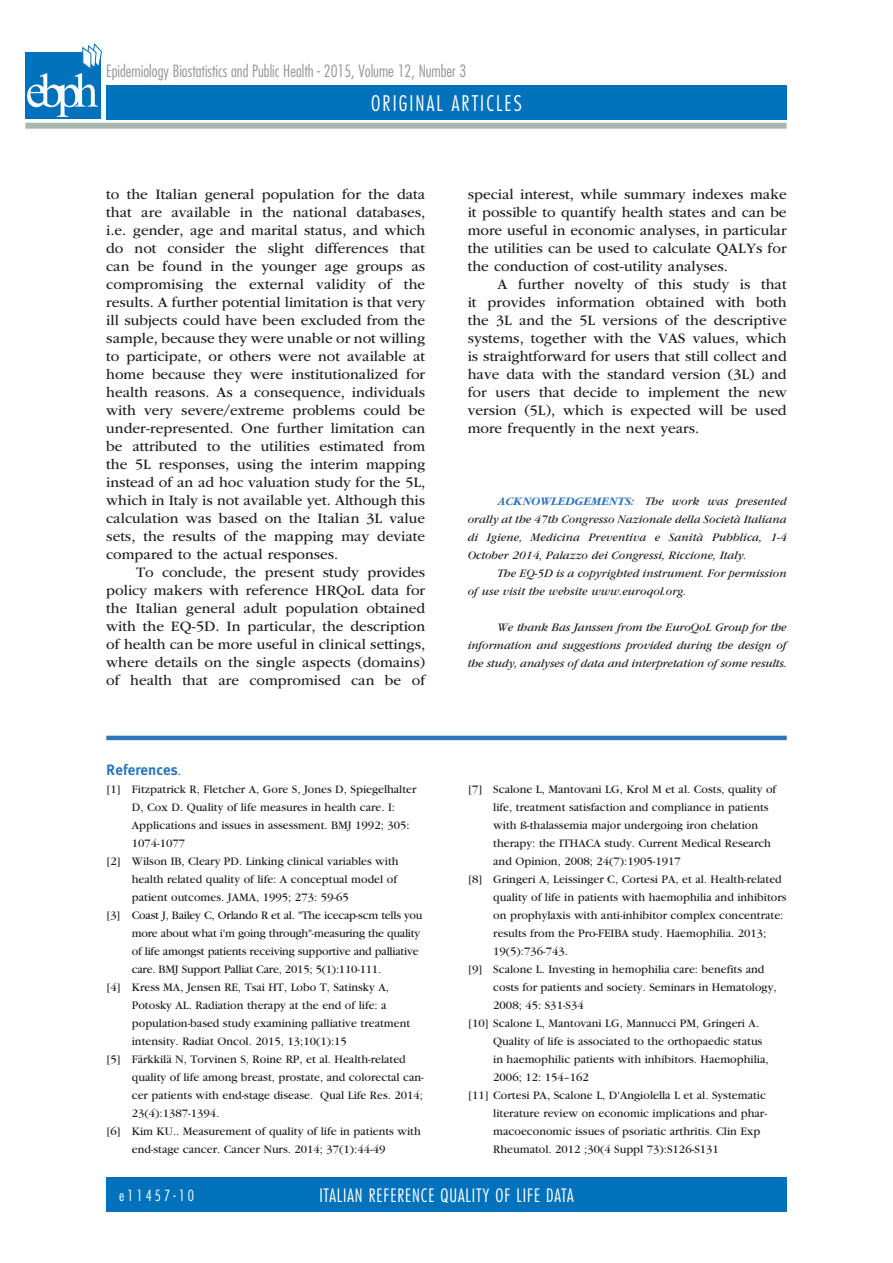
<style>
.page{position:relative;width:893px;height:1263px;background:#fff}
.page>*{position:absolute;margin:0;border:0;box-sizing:border-box;transform-origin:0 0}
.t1{font:300 condensed 21px "Futura Std";letter-spacing:.1em;color:#fff}
.t2{font:300 condensed 18px "Futura Std";letter-spacing:.05em;color:#fff}
.t3{font:300 condensed 16.5px "Futura Std";color:#939598}
.t4{font:15px/18px "ITC Garamond Std";color:#231f20;text-align:justify}
.t5{font:700 15px "Meta Plus";color:#2e76bc}
.t6{font:300 condensed 15px "Futura Std";letter-spacing:.2em;color:#fff}
.t7{font:12px "Garamond";color:#231f20}
.t8{font:italic 12px/18px "Garamond";color:#231f20;text-align:justify}
.t9{font:12px "Garamond";letter-spacing:-.02em;color:#231f20}
.s1{font-family:"Garamond";font-weight:400;font-size:12px;color:#231f20}
.s2{font-weight:700;color:#2e76bc}
</style>
<div class="page">
<div style="left:106px;top:85px;width:681px;height:34px;background:#0072bc"></div>
<div style="left:106px;top:1178px;width:681px;height:34px;background:#0072bc"></div>
<div style="left:25px;top:123px;width:762px;height:6px;background:#a9b7ae"></div>
<div style="left:25px;top:52px;width:76px;height:67px;background:#0072bc"></div>
<svg style="left:27px;top:43px;width:75px;height:74px"></svg>
<hr style="left:106px;top:736px;width:681px;height:4px;background:#2e76bc">
<p class="t3" style="left:106px;top:62px;width:361px">Epidemiology Biostatistics and Public Health - 2015, Volume 12, Number 3</p>
<h1 class="t1" style="left:371px;top:91px;width:152px">ORIGINAL ARTICLES</h1>
<p class="t4" style="left:106px;top:185px;width:320px">to the Italian general population for the data that are available in the national databases, i.e. gender, age and marital status, and which do not consider the slight differences that can be found in the younger age groups as compromising the external validity of the results. A further potential limitation is that very ill subjects could have been excluded from the sample, because they were unable or not willing to participate, or others were not available at home because they were institutionalized for health reasons. As a consequence, individuals with very severe/extreme problems could be under-represented. One further limitation can be attributed to the utilities estimated from the 5L responses, using the interim mapping instead of an ad hoc valuation study for the 5L, which in Italy is not available yet. Although this calculation was based on the Italian 3L value sets, the results of the mapping may deviate compared to the actual responses.</p>
<p class="t4" style="left:106px;top:563px;width:320px;text-indent:30px">To conclude, the present study provides policy makers with reference HRQoL data for the Italian general adult population obtained with the EQ-5D. In particular, the description of health can be more useful in clinical settings, where details on the single aspects (domains) of health that are compromised can be of</p>
<p class="t5" style="left:106px;top:761px;width:76px">References<span class="s1">.</span></p>
<p class="t7" style="left:106px;top:783px;width:312px">[1] Fitzpatrick R, Fletcher A, Gore S, Jones D, Spiegelhalter</p>
<p class="t7" style="left:132px;top:801px;width:265px">D, Cox D. Quality of life measures in health care. I:</p>
<p class="t7" style="left:132px;top:819px;width:279px">Applications and issues in assessment. BMJ 1992; 305:</p>
<p class="t7" style="left:132px;top:837px;width:55px">1074-1077</p>
<p class="t7" style="left:106px;top:855px;width:294px">[2] Wilson IB, Cleary PD. Linking clinical variables with</p>
<p class="t7" style="left:132px;top:873px;width:267px">health related quality of life: A conceptual model of</p>
<p class="t7" style="left:132px;top:891px;width:218px">patient outcomes. JAMA, 1995; 273: 59-65</p>
<p class="t9" style="left:106px;top:909px;width:318px">[3] Coast J, Bailey C, Orlando R et al. "The icecap-scm tells you</p>
<p class="t9" style="left:132px;top:927px;width:290px">more about what i'm going through"-measuring the quality</p>
<p class="t9" style="left:132px;top:945px;width:288px">of life amongst patients receiving supportive and palliative</p>
<p class="t9" style="left:132px;top:963px;width:251px">care. BMJ Support Palliat Care, 2015; 5(1):110-111.</p>
<p class="t7" style="left:106px;top:981px;width:284px">[4] Kress MA, Jensen RE, Tsai HT, Lobo T, Satinsky A,</p>
<p class="t7" style="left:132px;top:999px;width:256px">Potosky AL. Radiation therapy at the end of life: a</p>
<p class="t7" style="left:132px;top:1017px;width:280px">population-based study examining palliative treatment</p>
<p class="t7" style="left:132px;top:1035px;width:217px">intensity. Radiat Oncol. 2015, 13;10(1):15</p>
<p class="t7" style="left:106px;top:1053px;width:301px">[5] Färkkilä N, Torvinen S, Roine RP, et al. Health-related</p>
<p class="t7" style="left:132px;top:1071px;width:293px">quality of life among breast, prostate, and colorectal can-</p>
<p class="t7" style="left:132px;top:1089px;width:293px">cer patients with end-stage disease. Qual Life Res. 2014;</p>
<p class="t7" style="left:132px;top:1107px;width:89px">23(4):1387-1394.</p>
<p class="t7" style="left:106px;top:1125px;width:316px">[6] Kim KU.. Measurement of quality of life in patients with</p>
<p class="t7" style="left:132px;top:1143px;width:255px">end-stage cancer. Cancer Nurs. 2014; 37(1):44-49</p>
<p class="t4" style="left:468px;top:185px;width:320px">special interest, while summary indexes make it possible to quantify health states and can be more useful in economic analyses, in particular the utilities can be used to calculate QALYs for the conduction of cost-utility analyses.</p>
<p class="t4" style="left:468px;top:275px;width:320px;text-indent:30px">A further novelty of this study is that it provides information obtained with both the 3L and the 5L versions of the descriptive systems, together with the VAS values, which is straightforward for users that still collect and have data with the standard version (3L) and for users that decide to implement the new version (5L), which is expected will be used more frequently in the next years.</p>
<p class="t8" style="left:468px;top:492px;width:320px;text-indent:30px"><span class="s2">ACKNOWLEDGEMENTS:</span> The work was presented orally at the 47th Congresso Nazionale della Società Italiana di Igiene, Medicina Preventiva e Sanità Pubblica, 1-4<br>October 2014, Palazzo dei Congressi, Riccione, Italy.</p>
<p class="t8" style="left:468px;top:564px;width:320px;text-indent:30px">The EQ-5D is a copyrighted instrument. For permission of use visit the website www.euroqol.org.</p>
<p class="t8" style="left:468px;top:618px;width:320px;text-indent:30px">We thank Bas Janssen from the EuroQoL Group for the information and suggestions provided during the design of the study, analyses of data and interpretation of some results.</p>
<p class="t7" style="left:468px;top:783px;width:310px">[7] Scalone L, Mantovani LG, Krol M et al. Costs, quality of</p>
<p class="t7" style="left:493px;top:801px;width:277px">life, treatment satisfaction and compliance in patients</p>
<p class="t7" style="left:493px;top:819px;width:266px">with ß-thalassemia major undergoing iron chelation</p>
<p class="t7" style="left:493px;top:837px;width:279px">therapy: the ITHACA study. Current Medical Research</p>
<p class="t7" style="left:493px;top:855px;width:189px">and Opinion, 2008; 24(7):1905-1917</p>
<p class="t7" style="left:468px;top:873px;width:316px">[8] Gringeri A, Leissinger C, Cortesi PA, et al. Health-related</p>
<p class="t7" style="left:493px;top:891px;width:295px">quality of life in patients with haemophilia and inhibitors</p>
<p class="t7" style="left:493px;top:909px;width:292px">on prophylaxis with anti-inhibitor complex concentrate:</p>
<p class="t7" style="left:493px;top:927px;width:275px">results from the Pro-FEIBA study. Haemophilia. 2013;</p>
<p class="t7" style="left:493px;top:945px;width:76px">19(5):736-743.</p>
<p class="t7" style="left:468px;top:963px;width:298px">[9] Scalone L. Investing in hemophilia care: benefits and</p>
<p class="t7" style="left:493px;top:981px;width:285px">costs for patients and society. Seminars in Hematology,</p>
<p class="t7" style="left:493px;top:999px;width:92px">2008; 45: S31-S34</p>
<p class="t7" style="left:468px;top:1017px;width:293px">[10] Scalone L, Mantovani LG, Mannucci PM, Gringeri A.</p>
<p class="t7" style="left:493px;top:1035px;width:271px">Quality of life is associated to the orthopaedic status</p>
<p class="t7" style="left:493px;top:1053px;width:277px">in haemophilic patients with inhibitors. Haemophilia,</p>
<p class="t7" style="left:493px;top:1071px;width:97px">2006; 12: 154–162</p>
<p class="t7" style="left:468px;top:1089px;width:300px">[11] Cortesi PA, Scalone L, D'Angiolella L et al. Systematic</p>
<p class="t7" style="left:493px;top:1107px;width:275px">literature review on economic implications and phar-</p>
<p class="t7" style="left:493px;top:1125px;width:269px">macoeconomic issues of psoriatic arthritis. Clin Exp</p>
<p class="t7" style="left:493px;top:1143px;width:227px">Rheumatol. 2012 ;30(4 Suppl 73):S126-S131</p>
<p class="t6" style="left:119px;top:1187px;width:77px">e11457-10</p>
<p class="t2" style="left:319px;top:1185px;width:256px">ITALIAN REFERENCE QUALITY OF LIFE DATA</p>
</div>
